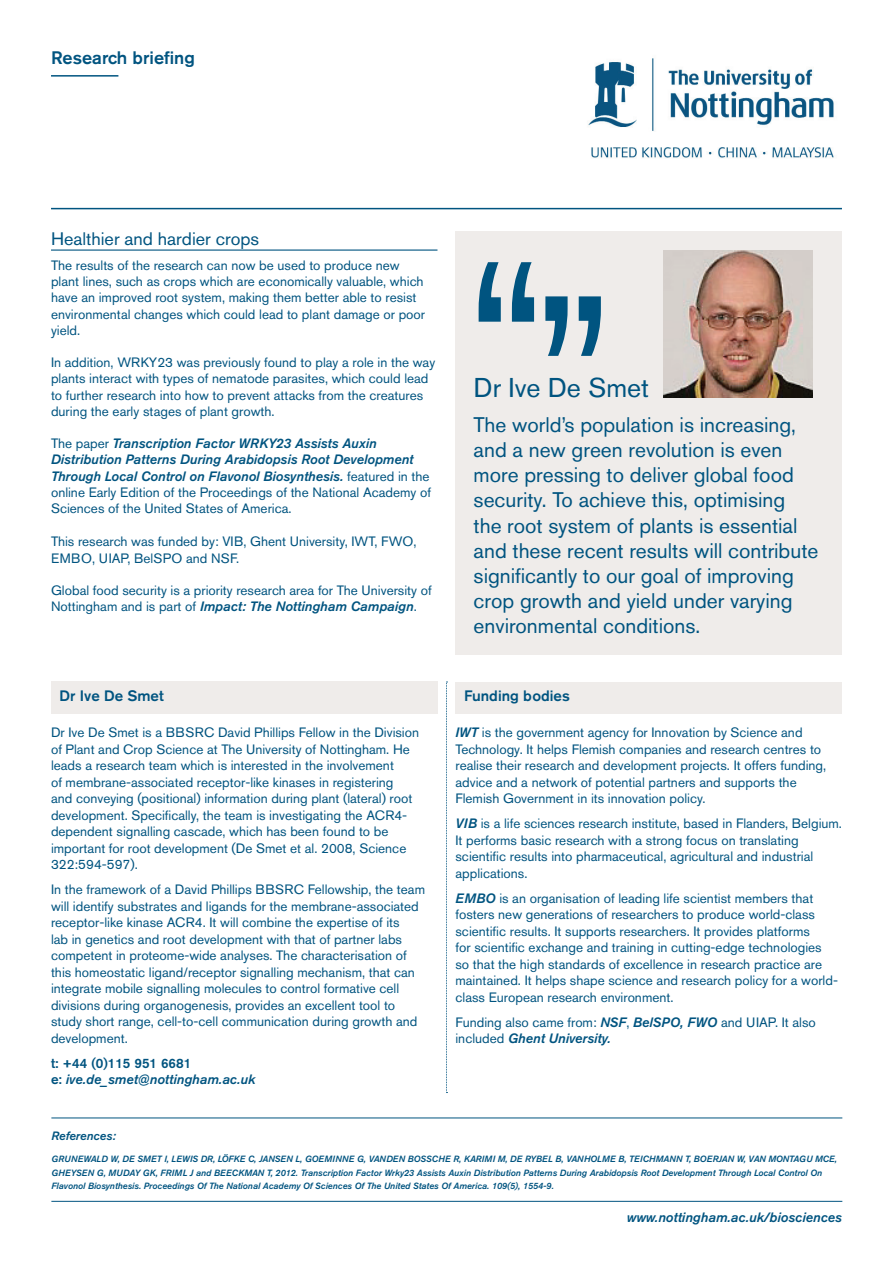
<style>
.page{position:relative;width:893px;height:1263px;background:#fff}
.page>*{position:absolute;margin:0;border:0;box-sizing:border-box;transform-origin:0 0}
.t1{font:223.5px "Akzidenz Grotesk BE";color:#005480}
.t2{font:27px "Akzidenz Grotesk BE";color:#005480}
.t3{font:21px/25.2px "Akzidenz Grotesk BE";color:#005480}
.t4{font:18px "Akzidenz Grotesk BE";color:#005480}
.t5{font:500 18px "Akzidenz Grotesk BE";color:#005480}
.t6{font:500 15px "Akzidenz Grotesk BE";color:#005480}
.t7{font:13.5px/16.5px "Akzidenz Grotesk BE";color:#005480}
.t8{font:italic 500 13.5px/16.2px "Akzidenz Grotesk BE";color:#005480}
.t9{font:italic 500 12px "Akzidenz Grotesk BE";color:#005480}
.t10{font:italic 500 9px/13.5px "Akzidenz Grotesk BE";color:#005480}
.s1{font-weight:400;font-style:normal}
.s2{font-weight:500;font-style:italic}
.s3{font-style:normal}
</style>
<div class="page">
<img style="left:588px;top:58px;width:246px;height:100px">
<hr style="left:51px;top:208px;width:791px;height:1px;background:#005480">
<hr style="left:51px;top:249px;width:386px;height:2px;background:#005480">
<hr style="left:51px;top:1117px;width:791px;height:1px;background:#005480">
<div style="left:455px;top:232px;width:387px;height:423px;background:#efecea"></div>
<hr style="left:51px;top:75px;width:67px;height:2px;background:#005480">
<svg style="left:446px;top:682px;width:1px;height:411px"></svg>
<div style="left:51px;top:682px;width:386px;height:32px;background:#efecea"></div>
<div style="left:455px;top:682px;width:387px;height:31px;background:#efecea"></div>
<img style="left:663px;top:251px;width:149px;height:147px">
<hr style="left:51px;top:1201px;width:791px;height:1px;background:#005480">
<h3 class="t5" style="left:51px;top:47px;width:145px">Research briefing</h3>
<h3 class="t4" style="left:51px;top:228px;width:210px">Healthier and hardier crops</h3>
<p class="t7" style="left:51px;top:257px;width:376px">The results of the research can now be used to produce new plant lines, such as crops which are economically valuable, which have an improved root system, making them better able to resist environmental changes which could lead to plant damage or poor yield.</p>
<p class="t7" style="left:51px;top:354px;width:386px">In addition, WRKY23 was previously found to play a role in the way plants interact with types of nematode parasites, which could lead to further research into how to prevent attacks from the creatures during the early stages of plant growth.</p>
<p class="t8" style="left:51px;top:435px;width:382px"><span class="s1">The paper</span> Transcription Factor WRKY23 Assists Auxin Distribution Patterns During Arabidopsis Root Development Through Local Control on Flavonol Biosynthesis. <span class="s1">featured in the online Early Edition of the Proceedings of the National Academy of Sciences of the United States of America.</span></p>
<p class="t7" style="left:51px;top:533px;width:367px">This research was funded by: VIB, Ghent University, IWT, FWO,<br>EMBO, UIAP, BelSPO and NSF.</p>
<p class="t7" style="left:51px;top:582px;width:382px">Global food security is a priority research area for The University of<br>Nottingham and is part of <span class="s2">Impact: The Nottingham Campaign</span>.</p>
<h1 class="t1" style="left:465px;top:209px;width:85px">“</h1>
<h1 class="t1" style="left:615px;top:409px;width:85px;rotate:-180deg">“</h1>
<h2 class="t2" style="left:474px;top:371px;width:177px">Dr Ive De Smet</h2>
<p class="t3" style="left:474px;top:412px;width:346px">The world’s population is increasing, and a new green revolution is even more pressing to deliver global food security. To achieve this, optimising<br>the root system of plants is essential and these recent results will contribute significantly to our goal of improving crop growth and yield under varying environmental conditions.</p>
<p class="t6" style="left:60px;top:687px;width:106px">Dr Ive De Smet</p>
<p class="t6" style="left:464px;top:687px;width:107px">Funding bodies</p>
<p class="t7" style="left:455px;top:724px;width:372px"><span class="s2">IWT</span> is the government agency for Innovation by Science and Technology. It helps Flemish companies and research centres to realise their research and development projects. It offers funding, advice and a network of potential partners and supports the Flemish Government in its innovation policy.</p>
<p class="t7" style="left:455px;top:815px;width:388px"><span class="s2">VIB</span> is a life sciences research institute, based in Flanders, Belgium.<br>It performs basic research with a strong focus on translating scientific results into pharmaceutical, agricultural and industrial applications.</p>
<p class="t7" style="left:455px;top:890px;width:384px"><span class="s2">EMBO</span> is an organisation of leading life scientist members that fosters new generations of researchers to produce world-class scientific results. It supports researchers. It provides platforms<br>for scientific exchange and training in cutting-edge technologies so that the high standards of excellence in research practice are maintained. It helps shape science and research policy for a world&shy;class European research environment.</p>
<p class="t7" style="left:455px;top:1014px;width:362px">Funding also came from: <span class="s2">NSF</span>, <span class="s2">BelSPO, FWO</span> and UIAP. It also included <span class="s2">Ghent University.</span></p>
<p class="t7" style="left:51px;top:724px;width:370px">Dr Ive De Smet is a BBSRC David Phillips Fellow in the Division of Plant and Crop Science at The University of Nottingham. He leads a research team which is interested in the involvement<br>of membrane-associated receptor-like kinases in registering<br>and conveying (positional) information during plant (lateral) root development. Specifically, the team is investigating the ACR4- dependent signalling cascade, which has been found to be important for root development (De Smet et al. 2008, Science 322:594-597).</p>
<p class="t7" style="left:51px;top:881px;width:376px">In the framework of a David Phillips BBSRC Fellowship, the team will identify substrates and ligands for the membrane-associated receptor-like kinase ACR4. It will combine the expertise of its<br>lab in genetics and root development with that of partner labs competent in proteome-wide analyses. The characterisation of this homeostatic ligand/receptor signalling mechanism, that can integrate mobile signalling molecules to control formative cell divisions during organogenesis, provides an excellent tool to study short range, cell-to-cell communication during growth and development.</p>
<p class="t8" style="left:51px;top:1054px;width:206px"><span class="s3">t: +44 (0)115 951 6681<br>e:</span> ive.de_smet@nottingham.ac.uk</p>
<p class="t9" style="left:51px;top:1129px;width:66px">References:</p>
<p class="t10" style="left:51px;top:1152px;width:787px">GRUNEWALD W, DE SMET I, LEWIS DR, LÖFKE C, JANSEN L, GOEMINNE G, VANDEN BOSSCHE R, KARIMI M, DE RYBEL B, VANHOLME B, TEICHMANN T, BOERJAN W, VAN MONTAGU MCE,<br>GHEYSEN G, MUDAY GK, FRIML J and BEECKMAN T, 2012. Transcription Factor Wrky23 Assists Auxin Distribution Patterns During Arabidopsis Root Development Through Local Control On<br>Flavonol Biosynthesis. Proceedings Of The National Academy Of Sciences Of The United States Of America. 109(5), 1554-9.</p>
<p class="t8" style="left:627px;top:1209px;width:217px">www.nottingham.ac.uk/biosciences</p>
</div>
